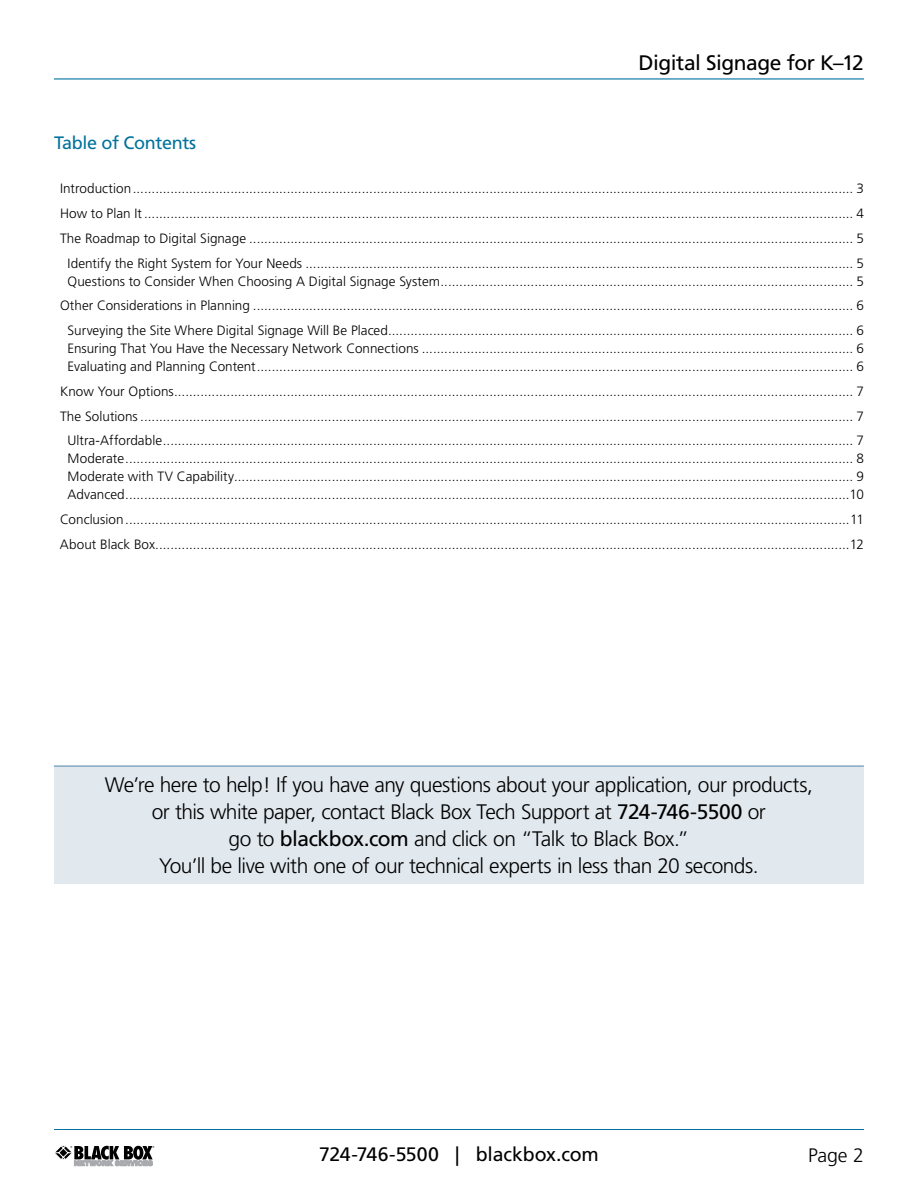
<style>
.page{position:relative;width:918px;height:1188px;background:#fff}
.page>*{position:absolute;margin:0;border:0;box-sizing:border-box;transform-origin:0 0}
.t1{font:300 21px/27px "Frutiger";letter-spacing:-.025em;color:#000;text-align:center}
.t2{font:21px "Frutiger";letter-spacing:-.025em;color:#000}
.t3{font:19.5px "Frutiger";letter-spacing:-.01em;color:#000}
.t4{font:300 19.5px "Frutiger";color:#000}
.t5{font:18px "Frutiger";letter-spacing:-.02em;color:#00729c}
.t6{font:300 13.5px/24.8px "Frutiger";letter-spacing:.005em;color:#000;text-align:center}
.s1{font-weight:400}
</style>
<div class="page">
<hr style="left:54px;top:1129px;width:810px;height:1px;background:#00729c">
<hr style="left:54px;top:78px;width:810px;height:2px;background:#00729c">
<svg style="left:55px;top:1145px;width:99px;height:21px"></svg>
<div style="left:54px;top:766px;width:810px;height:118px;background:#e1e8ee"></div>
<hr style="left:54px;top:765px;width:810px;height:2px;background:#82a8c4">
<h1 class="t2" style="left:639px;top:50px;width:227px">Digital Signage for K–12</h1>
<h3 class="t5" style="left:54px;top:132px;width:144px">Table of Contents</h3>
<p class="t6" style="left:60px;top:177px;width:806px">Introduction................................................................................................................................................................................................ 3<br>How to Plan It............................................................................................................................................................................................. 4<br>The Roadmap to Digital Signage ................................................................................................................................................................. 5<br>Identify the Right System for Your Needs .................................................................................................................................................. 5</p>
<p class="t6" style="left:60px;top:269px;width:806px">Questions to Consider When Choosing A Digital Signage System.............................................................................................................. 5<br>Other Considerations in Planning ................................................................................................................................................................ 6<br>Surveying the Site Where Digital Signage Will Be Placed............................................................................................................................ 6</p>
<p class="t6" style="left:68px;top:340px;width:798px;line-height:18px;text-align:left">Ensuring That You Have the Necessary Network Connections ................................................................................................................... 6<br>Evaluating and Planning Content............................................................................................................................................................... 6</p>
<p class="t6" style="left:60px;top:379px;width:806px">Know Your Options..................................................................................................................................................................................... 7<br>The Solutions .............................................................................................................................................................................................. 7<br>Ultra-Affordable........................................................................................................................................................................................ 7</p>
<p class="t6" style="left:68px;top:450px;width:798px;line-height:18px;text-align:justify">Moderate.................................................................................................................................................................................................. 8<br>Moderate with TV Capability..................................................................................................................................................................... 9<br>Advanced.................................................................................................................................................................................................10</p>
<p class="t6" style="left:60px;top:507px;width:806px;text-align:left">Conclusion.................................................................................................................................................................................................11<br>About Black Box.........................................................................................................................................................................................12</p>
<p class="t1" style="left:105px;top:772px;width:710px">We’re here to help! If you have any questions about your application, our products, or this white paper, contact Black Box Tech Support at <span class="s1">724-746-5500</span> or<br>go to <span class="s1">blackbox.com</span> and click on “Talk to Black Box.”<br>You’ll be live with one of our technical experts in less than 20 seconds.</p>
<h2 class="t3" style="left:319px;top:1143px;width:281px">724-746-5500 | blackbox.com</h2>
<h2 class="t4" style="left:808px;top:1144px;width:57px">Page 2</h2>
</div>
